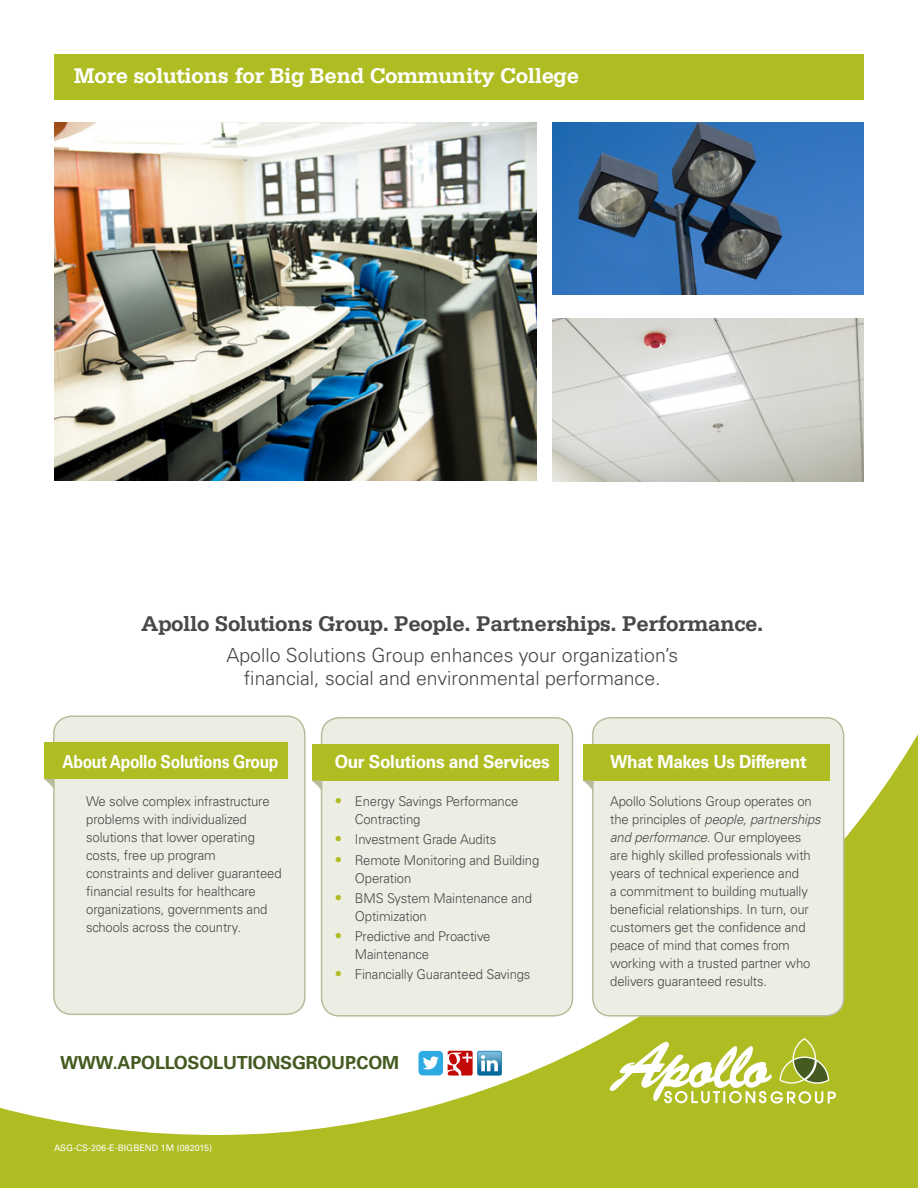
<style>
.page{position:relative;width:918px;height:1188px;background:#fff}
.page>*{position:absolute;margin:0;border:0;box-sizing:border-box;transform-origin:0 0}
.t1{font:700 22.5px "Serifa Std";letter-spacing:-.02em;color:#48484a}
.t2{font:700 22.5px "Serifa Std";letter-spacing:-.02em;color:#fff}
.t3{font:300 19.5px/23.4px "Univers LT Std";color:#48484a;text-align:center}
.t4{font:700 18px "Univers LT Std";letter-spacing:-.02em;color:#fff;scale:.96 1}
.t5{font:700 18px "Univers LT Std";letter-spacing:-.01em;color:#455a21}
.t6{font:700 18px "Univers LT Std";letter-spacing:-.02em;color:#fff;scale:.87 1}
.t7{font:300 13.5px/18px "Univers LT Std";letter-spacing:-.01em;color:#48484a}
.t8{font:9px "Univers LT Std";color:#fff}
.s1{font-style:italic}
.s2{font-size:15px;color:#afbc22}
</style>
<div class="page">
<div style="left:54px;top:54px;width:810px;height:45px;background:#afbc22"></div>
<svg style="left:0;top:715px;width:918px;height:473px;fill:#afbc22"></svg>
<svg style="left:610px;top:1038px;width:226px;height:66px"></svg>
<div style="left:54px;top:716px;width:251px;height:298px;background:#eceee4;border-radius:18px"></div>
<div style="left:53px;top:716px;width:253px;height:299px;border:2px solid #b8bc9b;border-radius:18px"></div>
<div style="left:44px;top:742px;width:244px;height:37px;background:#afbc22"></div>
<svg style="left:44px;top:779px;width:10px;height:10px"></svg>
<div style="left:322px;top:718px;width:251px;height:298px;background:#eceee4;border-radius:18px"></div>
<div style="left:321px;top:717px;width:252px;height:300px;border:2px solid #b8bc9b;border-radius:18px"></div>
<div style="left:312px;top:744px;width:247px;height:36px;background:#afbc22"></div>
<svg style="left:312px;top:780px;width:10px;height:11px"></svg>
<div style="left:593px;top:718px;width:251px;height:298px;background:#eceee4;border-radius:18px"></div>
<div style="left:592px;top:717px;width:252px;height:300px;border:2px solid #b8bc9b;border-radius:18px"></div>
<div style="left:583px;top:744px;width:247px;height:36px;background:#afbc22"></div>
<svg style="left:583px;top:780px;width:10px;height:11px"></svg>
<div style="left:418px;top:1051px;width:25px;height:24px;background:#2caae1;border-radius:4px"></div>
<svg style="left:423px;top:1056px;width:16px;height:14px"></svg>
<svg style="left:448px;top:1051px;width:54px;height:25px"></svg>
<img style="left:552px;top:122px;width:312px;height:173px">
<img style="left:54px;top:122px;width:483px;height:359px">
<img style="left:552px;top:319px;width:312px;height:162px">
<h1 class="t2" style="left:74px;top:63px;width:507px">More solutions for Big Bend Community College</h1>
<h1 class="t1" style="left:141px;top:611px;width:624px">Apollo Solutions Group. People. Partnerships. Performance.</h1>
<h2 class="t3" style="left:226px;top:643px;width:453px">Apollo Solutions Group enhances your organization’s financial, social and environmental performance.</h2>
<h3 class="t6" style="left:62px;top:751px;width:250px">About Apollo Solutions Group</h3>
<h3 class="t4" style="left:335px;top:751px;width:226px">Our Solutions and Services</h3>
<h3 class="t4" style="left:610px;top:751px;width:206px">What Makes Us Different</h3>
<p class="t7" style="left:86px;top:793px;width:197px">We solve complex infrastructure problems with individualized solutions that lower operating costs, free up program constraints and deliver guaranteed financial results for healthcare organizations, governments and schools across the country.</p>
<p class="t7" style="left:610px;top:792px;width:212px">Apollo Solutions Group operates on the principles of <span class="s1">people, partnerships and performance</span>. Our employees are highly skilled professionals with years of technical experience and<br>a commitment to building mutually beneficial relationships. In turn, our customers get the confidence and peace of mind that comes from working with a trusted partner who delivers guaranteed results.</p>
<p class="t7" style="left:355px;top:793px;width:165px;text-indent:-20px"><span class="s2">•</span> Energy Savings Performance<br>Contracting</p>
<p class="t7" style="left:335px;top:831px;width:163px"><span class="s2">•</span> Investment Grade Audits</p>
<p class="t7" style="left:355px;top:851px;width:186px;text-indent:-20px"><span class="s2">•</span> Remote Monitoring and Building<br>Operation</p>
<p class="t7" style="left:355px;top:889px;width:179px;text-indent:-20px"><span class="s2">•</span> BMS System Maintenance and<br>Optimization</p>
<p class="t7" style="left:355px;top:927px;width:137px;text-indent:-20px"><span class="s2">•</span> Predictive and Proactive<br>Maintenance</p>
<p class="t7" style="left:335px;top:965px;width:197px"><span class="s2">•</span> Financially Guaranteed Savings</p>
<h3 class="t5" style="left:60px;top:1052px;width:341px">WWW.APOLLOSOLUTIONSGROUP.COM</h3>
<p class="t8" style="left:54px;top:1143px;width:160px">ASG-CS-206-E-BIGBEND 1M (082015)</p>
</div>
